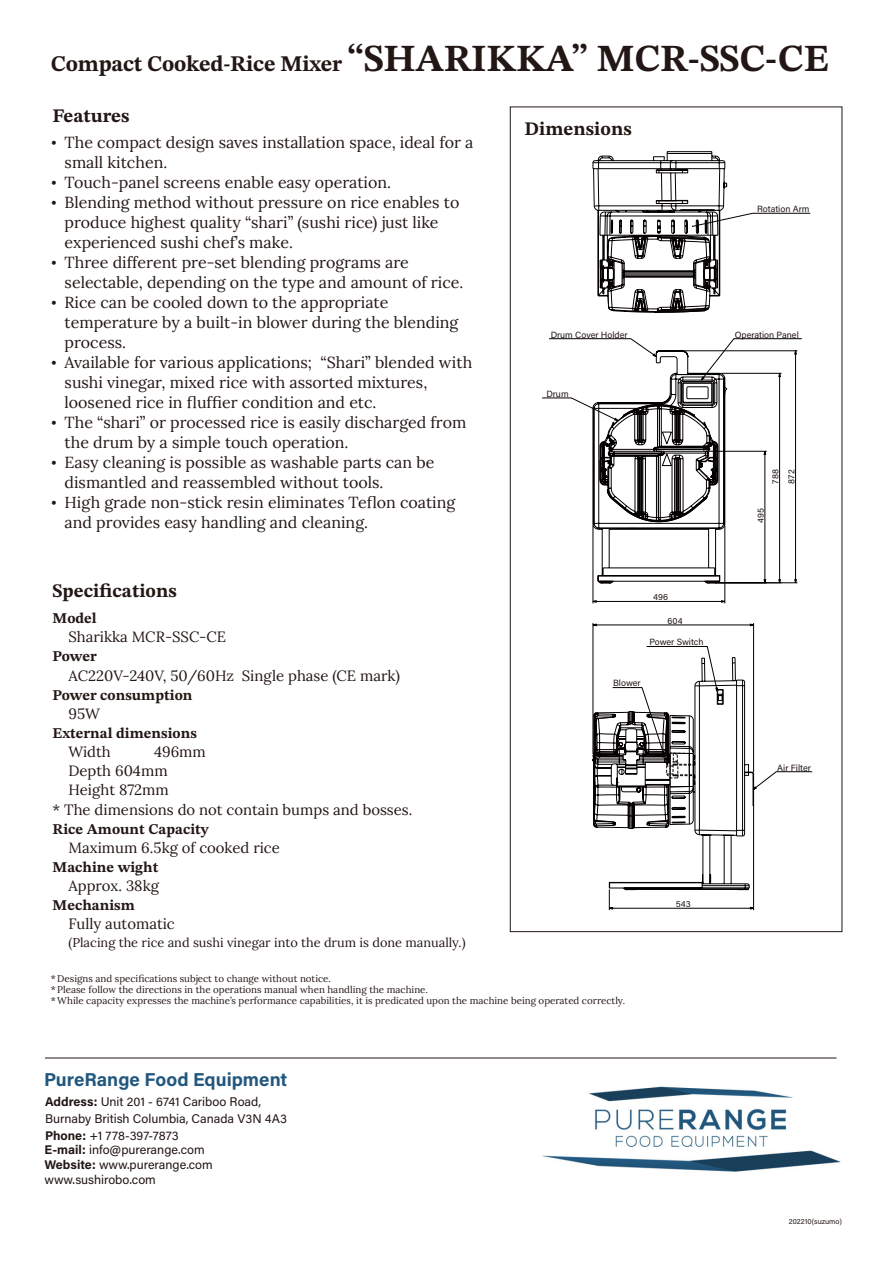
<style>
.page{position:relative;width:893px;height:1263px;background:#fff}
.page>*{position:absolute;margin:0;border:0;box-sizing:border-box;transform-origin:0 0}
.t1{font:700 22.35px "STIX Two Text";letter-spacing:-.01em;color:#221714}
.t2{font:700 19.2px "STIX Two Text";color:#221714}
.t3{font:700 18.6px "Acumin Pro";color:#22587e}
.t4{font:16.05px/20px "Lora";color:#221714}
.t5{font:14.85px "Lora";color:#221714}
.t6{font:700 14.85px "STIX Two Text";color:#221714}
.t7{font:12.75px "Lora";color:#221714}
.t8{font:12.6px/16.8px "Acumin Pro";color:#221714}
.t9{font:9.75px/11.2px "Lora";color:#221714}
.t10{font:9px/16px "Acumin Pro";color:#221714}
.t11{font:7.5px "Acumin Pro";color:#221714}
.s1{font-size:38.25px}
.s2{font-family:"Times New Roman"}
.s3{font-weight:700}
</style>
<div class="page">
<hr style="left:45px;top:1058px;width:791px;height:1px;background:#221714">
<svg style="left:608px;top:890px;width:146px;height:20px"></svg>
<svg style="left:542px;top:213px;width:270px;height:577px"></svg>
<svg style="left:592px;top:657px;width:162px;height:233px"></svg>
<svg style="left:592px;top:151px;width:206px;height:433px"></svg>
<img style="left:542px;top:1086px;width:299px;height:86px">
<h1 class="t1" style="left:51px;top:47px;width:780px">Compact Cooked-Rice Mixer <span class="s1">“SHARIKKA” MCR-SSC-CE</span></h1>
<p class="t2" style="left:53px;top:102px;width:79px">Features</p>
<p class="t2" style="left:524px;top:115px;width:109px">Dimensions</p>
<p class="t4" style="left:65px;top:131px;width:410px;text-indent:-14px"><span class="s2">•</span> The compact design saves installation space, ideal for a small kitchen.</p>
<p class="t4" style="left:51px;top:171px;width:342px"><span class="s2">•</span> Touch-panel screens enable easy operation.</p>
<p class="t4" style="left:65px;top:191px;width:396px;text-indent:-14px"><span class="s2">•</span> Blending method without pressure on rice enables to produce highest quality “shari” (sushi rice) just like experienced sushi chef’s make.</p>
<p class="t4" style="left:65px;top:251px;width:400px;text-indent:-14px"><span class="s2">•</span> Three different pre-set blending programs are selectable, depending on the type and amount of rice.</p>
<p class="t4" style="left:65px;top:291px;width:395px;text-indent:-14px"><span class="s2">•</span> Rice can be cooled down to the appropriate temperature by a built-in blower during the blending process.</p>
<p class="t4" style="left:65px;top:351px;width:409px;text-indent:-14px"><span class="s2">•</span> Available for various applications; “Shari” blended with sushi vinegar, mixed rice with assorted mixtures, loosened rice in fluffier condition and etc.</p>
<p class="t4" style="left:65px;top:411px;width:403px;text-indent:-14px"><span class="s2">•</span> The “shari” or processed rice is easily discharged from the drum by a simple touch operation.</p>
<p class="t4" style="left:65px;top:451px;width:371px;text-indent:-14px"><span class="s2">•</span> Easy cleaning is possible as washable parts can be dismantled and reassembled without tools.</p>
<p class="t4" style="left:65px;top:491px;width:392px;text-indent:-14px"><span class="s2">•</span> High grade non-stick resin eliminates Teflon coating and provides easy handling and cleaning.</p>
<p class="t10" style="left:757px;top:201px;width:54px">Rotation Arm</p>
<p class="t10" style="left:551px;top:326px;width:79px">Drum Cover Holder</p>
<p class="t10" style="left:735px;top:326px;width:66px">Operation Panel</p>
<p class="t10" style="left:546px;top:385px;width:24px">Drum</p>
<p class="t10" style="left:767px;top:484px;width:16px;rotate:-90deg">788<br>872</p>
<p class="t10" style="left:752px;top:523px;width:16px;rotate:-90deg">495</p>
<p class="t2" style="left:53px;top:577px;width:126px">Specifications</p>
<p class="t6" style="left:53px;top:607px;width:46px">Model</p>
<p class="t5" style="left:68px;top:626px;width:159px">Sharikka MCR-SSC-CE</p>
<p class="t6" style="left:53px;top:646px;width:46px">Power</p>
<p class="t5" style="left:68px;top:664px;width:333px">AC220V-240V, 50/60Hz Single phase (CE mark)</p>
<p class="t6" style="left:53px;top:684px;width:141px">Power consumption</p>
<p class="t5" style="left:68px;top:702px;width:33px">95W</p>
<p class="t6" style="left:53px;top:722px;width:146px">External dimensions</p>
<p class="t5" style="left:68px;top:741px;width:44px">Width</p>
<p class="t5" style="left:154px;top:741px;width:53px">496mm</p>
<p class="t5" style="left:68px;top:760px;width:101px">Depth 604mm</p>
<p class="t5" style="left:68px;top:779px;width:102px">Height 872mm</p>
<p class="t5" style="left:53px;top:798px;width:361px">* The dimensions do not contain bumps and bosses.</p>
<p class="t6" style="left:53px;top:818px;width:158px">Rice Amount Capacity</p>
<p class="t5" style="left:68px;top:836px;width:213px">Maximum 6.5kg of cooked rice</p>
<p class="t6" style="left:53px;top:856px;width:107px">Machine wight</p>
<p class="t5" style="left:68px;top:874px;width:92px">Approx. 38kg</p>
<p class="t6" style="left:53px;top:895px;width:84px">Mechanism</p>
<p class="t5" style="left:68px;top:913px;width:108px">Fully automatic</p>
<p class="t7" style="left:69px;top:932px;width:398px">(Placing the rice and sushi vinegar into the drum is done manually.)</p>
<p class="t10" style="left:653px;top:589px;width:16px">496</p>
<p class="t10" style="left:668px;top:612px;width:17px">604</p>
<p class="t10" style="left:649px;top:634px;width:56px">Power Switch</p>
<p class="t10" style="left:613px;top:675px;width:29px">Blower</p>
<p class="t10" style="left:676px;top:895px;width:16px">543</p>
<p class="t9" style="left:51px;top:972px;width:576px">* Designs and specifications subject to change without notice.<br>* Please follow the directions in the operations manual when handling the machine.<br>* While capacity expresses the machine’s performance capabilities, it is predicated upon the machine being operated correctly.</p>
<p class="t3" style="left:44px;top:1066px;width:245px">PureRange Food Equipment</p>
<p class="t8" style="left:45px;top:1093px;width:243px"><span class="s3">Address:</span> Unit 201 - 6741 Cariboo Road,<br>Burnaby British Columbia, Canada V3N 4A3<br><span class="s3">Phone:</span> +1 778-397-7873</p>
<p class="t8" style="left:45px;top:1141px;width:170px;line-height:15.1px"><span class="s3">E-mail:</span> info@purerange.com<br><span class="s3">Website:</span> www.purerange.com www.sushirobo.com</p>
<p class="t10" style="left:777px;top:759px;width:35px">Air Filter</p>
<p class="t11" style="left:789px;top:1216px;width:55px">202210(suzumo)</p>
</div>
